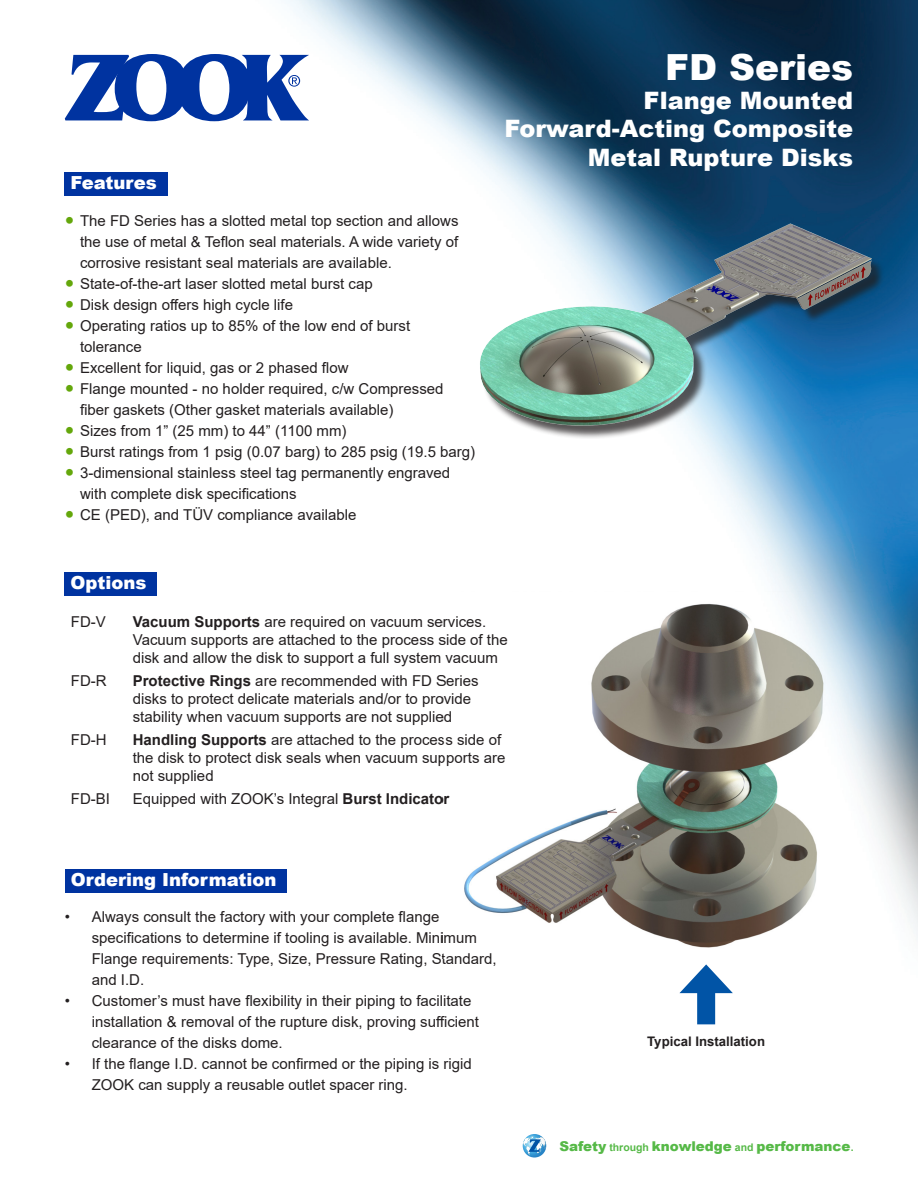
<style>
.page{position:relative;width:918px;height:1188px;background:#fff}
.page>*{position:absolute;margin:0;border:0;box-sizing:border-box;transform-origin:0 0}
.t1{font:900 36px "Arial";color:#fff}
.t2{font:900 24px/28.8px "Arial";color:#fff;text-align:right}
.t3{font:900 18px "Arial";color:#fff}
.t4{font:15px/21px "Arial";color:#231f20}
.t5{font:900 13.5px "Arial";color:#56b947}
.t6{font:700 13.2px "Arial";color:#231f20}
.s1{font-size:27px;color:#64a70b}
.s2{font-weight:700}
.s3{font-weight:700;font-size:10.5px}
</style>
<div class="page">
<img style="left:64px;top:0;width:854px;height:1148px">
<svg style="left:65px;top:54px;width:244px;height:67px"></svg>
<svg style="left:523px;top:1134px;width:24px;height:24px"></svg>
<div style="left:64px;top:172px;width:104px;height:24px;background:#0033a0"></div>
<img style="left:465px;top:215px;width:430px;height:225px">
<div style="left:65px;top:572px;width:92px;height:24px;background:#0033a0"></div>
<div style="left:65px;top:869px;width:222px;height:23px;background:#0033a0"></div>
<img style="left:444px;top:592px;width:451px;height:366px">
<div style="left:697px;top:982px;width:18px;height:42px;background:#0154a6"></div>
<svg style="left:679px;top:964px;width:54px;height:29px"></svg>
<p class="t3" style="left:70px;top:169px;width:88px">Features</p>
<p class="t3" style="left:71px;top:174px;width:88px">Features</p>
<p class="t4" style="left:80px;top:210px;width:380px;text-align:justify;text-indent:-15px"><span class="s1">•</span> The FD Series has a slotted metal top section and allows the use of metal &amp; Teflon seal materials. A wide variety of corrosive resistant seal materials are available.</p>
<p class="t4" style="left:65px;top:273px;width:309px"><span class="s1">•</span> State-of-the-art laser slotted metal burst cap</p>
<p class="t4" style="left:65px;top:294px;width:230px"><span class="s1">•</span> Disk design offers high cycle life</p>
<p class="t4" style="left:80px;top:315px;width:332px;text-indent:-15px"><span class="s1">•</span> Operating ratios up to 85% of the low end of burst tolerance</p>
<p class="t4" style="left:65px;top:357px;width:285px"><span class="s1">•</span> Excellent for liquid, gas or 2 phased flow</p>
<p class="t4" style="left:80px;top:378px;width:365px;text-indent:-15px"><span class="s1">•</span> Flange mounted - no holder required, c/w Compressed fiber gaskets (Other gasket materials available)</p>
<p class="t4" style="left:65px;top:420px;width:283px"><span class="s1">•</span> Sizes from 1” (25 mm) to 44” (1100 mm)</p>
<p class="t4" style="left:65px;top:441px;width:412px"><span class="s1">•</span> Burst ratings from 1 psig (0.07 barg) to 285 psig (19.5 barg)</p>
<p class="t4" style="left:80px;top:462px;width:372px;text-indent:-15px"><span class="s1">•</span> 3-dimensional stainless steel tag permanently engraved with complete disk specifications</p>
<p class="t4" style="left:65px;top:504px;width:293px"><span class="s1">•</span> CE (PED), and TÜV compliance available</p>
<p class="t3" style="left:71px;top:569px;width:77px">Options</p>
<h1 class="t1" style="left:665px;top:41px;width:189px">FD Series</h1>
<h2 class="t2" style="left:504px;top:85px;width:350px">Flange Mounted<br>Forward-Acting Composite<br>Metal Rupture Disks</h2>
<p class="t4" style="left:71px;top:611px;width:36px">FD-V</p>
<p class="t4" style="left:133px;top:613px;width:376px;line-height:18px"><span class="s2">Vacuum Supports</span> are required on vacuum services.<br>Vacuum supports are attached to the process side of the disk and allow the disk to support a full system vacuum</p>
<p class="t4" style="left:71px;top:670px;width:37px">FD-R</p>
<p class="t4" style="left:133px;top:671px;width:347px;line-height:18px"><span class="s2">Protective Rings</span> are recommended with FD Series disks to protect delicate materials and/or to provide stability when vacuum supports are not supplied</p>
<p class="t4" style="left:71px;top:729px;width:37px">FD-H</p>
<p class="t4" style="left:133px;top:730px;width:374px;line-height:18px"><span class="s2">Handling Supports</span> are attached to the process side of the disk to protect disk seals when vacuum supports are not supplied</p>
<p class="t4" style="left:71px;top:788px;width:41px">FD-BI</p>
<p class="t4" style="left:133px;top:788px;width:318px">Equipped with ZOOK’s Integral <span class="s2">Burst Indicator</span></p>
<p class="t3" style="left:71px;top:866px;width:207px">Ordering Information</p>
<p class="t4" style="left:92px;top:907px;width:406px;text-indent:-27px">• Always consult the factory with your complete flange specifications to determine if tooling is available. Minimum Flange requirements: Type, Size, Pressure Rating, Standard, and I.D.</p>
<p class="t4" style="left:92px;top:991px;width:389px;text-indent:-27px">• Customer’s must have flexibility in their piping to facilitate installation &amp; removal of the rupture disk, proving sufficient clearance of the disks dome.</p>
<p class="t4" style="left:92px;top:1054px;width:382px;text-indent:-27px">• If the flange I.D. cannot be confirmed or the piping is rigid<br>ZOOK can supply a reusable outlet spacer ring.</p>
<p class="t6" style="left:647px;top:1032px;width:119px">Typical Installation</p>
<p class="t5" style="left:559px;top:1136px;width:296px">Safety <span class="s3">through</span> knowledge <span class="s3">and</span> performance<span class="s3">.</span></p>
</div>
